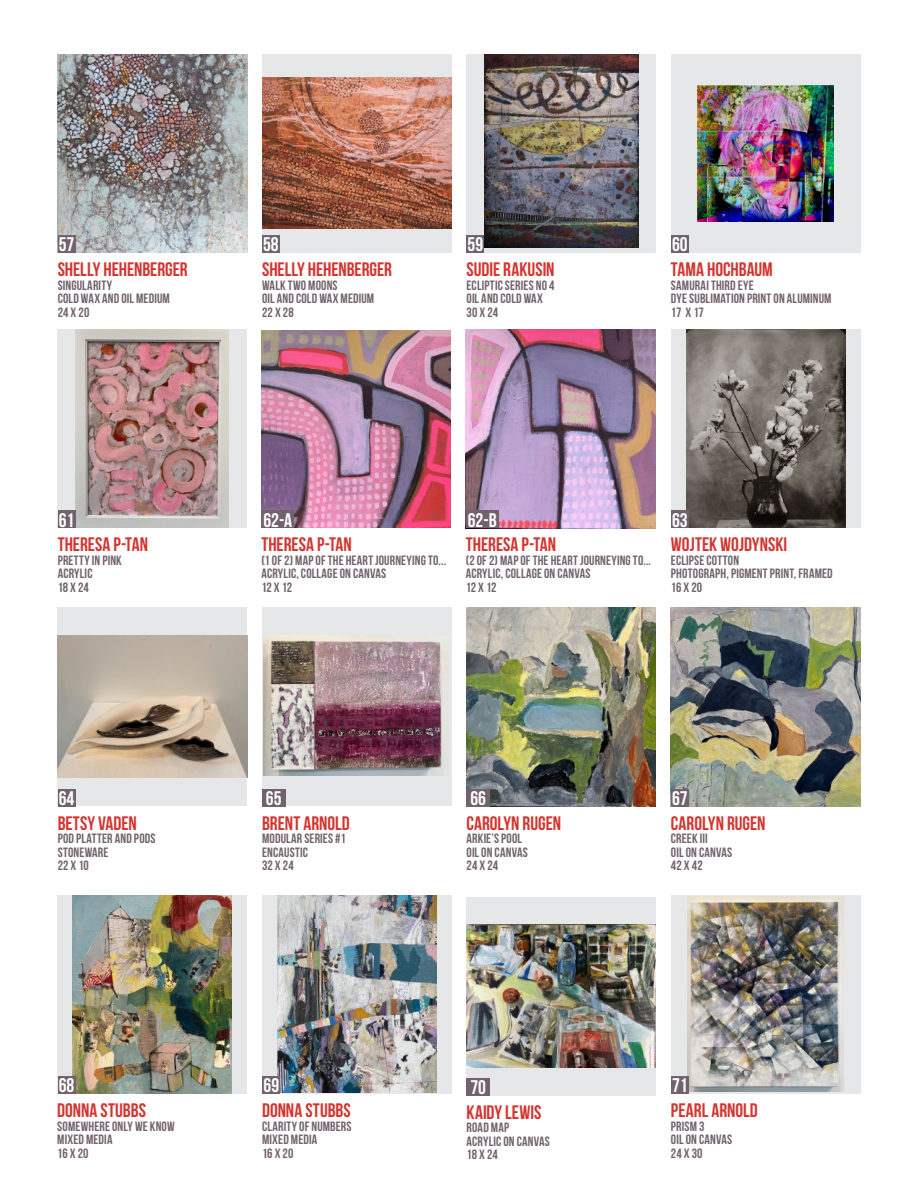
<style>
.page{position:relative;width:918px;height:1188px;background:#fff}
.page>*{position:absolute;margin:0;border:0;box-sizing:border-box;transform-origin:0 0}
.t1{font:700 19.65px "Bebas Neue";color:#fff}
.t2{font:700 19.5px "Bebas Neue";color:#d23631}
.t3{font:700 13.5px/13.5px "Bebas Neue";letter-spacing:.01em;color:#72626b}
</style>
<div class="page">
<div style="left:671px;top:895px;width:189px;height:199px;background:#e6e7e9"></div>
<img style="left:688px;top:897px;width:155px;height:194px">
<div style="left:58px;top:608px;width:189px;height:198px;background:#e6e7e9"></div>
<img style="left:58px;top:636px;width:189px;height:142px">
<div style="left:58px;top:329px;width:189px;height:199px;background:#e6e7e9"></div>
<img style="left:76px;top:329px;width:153px;height:199px">
<div style="left:671px;top:329px;width:189px;height:199px;background:#e6e7e9"></div>
<img style="left:686px;top:329px;width:159px;height:199px">
<div style="left:671px;top:54px;width:189px;height:199px;background:#e6e7e9"></div>
<img style="left:698px;top:85px;width:136px;height:136px">
<img style="left:58px;top:54px;width:189px;height:199px">
<div style="left:262px;top:54px;width:189px;height:199px;background:#e6e7e9"></div>
<img style="left:262px;top:78px;width:189px;height:151px">
<div style="left:467px;top:54px;width:189px;height:199px;background:#e6e7e9"></div>
<img style="left:484px;top:54px;width:155px;height:194px">
<div style="left:58px;top:235px;width:17px;height:18px;background:#72626b"></div>
<div style="left:262px;top:235px;width:18px;height:18px;background:#72626b"></div>
<div style="left:467px;top:235px;width:17px;height:18px;background:#72626b"></div>
<div style="left:671px;top:235px;width:18px;height:18px;background:#72626b"></div>
<div style="left:58px;top:511px;width:17px;height:17px;background:#72626b"></div>
<div style="left:671px;top:511px;width:18px;height:17px;background:#72626b"></div>
<div style="left:58px;top:789px;width:17px;height:17px;background:#72626b"></div>
<img style="left:671px;top:608px;width:189px;height:198px">
<div style="left:262px;top:608px;width:189px;height:198px;background:#e6e7e9"></div>
<img style="left:264px;top:636px;width:186px;height:140px">
<img style="left:467px;top:608px;width:189px;height:198px">
<div style="left:467px;top:789px;width:23px;height:17px;background:#72626b"></div>
<div style="left:262px;top:789px;width:23px;height:17px;background:#72626b"></div>
<div style="left:671px;top:789px;width:18px;height:17px;background:#72626b"></div>
<div style="left:57px;top:895px;width:190px;height:199px;background:#e6e7e9"></div>
<img style="left:73px;top:895px;width:158px;height:199px">
<div style="left:467px;top:897px;width:189px;height:198px;background:#e6e7e9"></div>
<img style="left:467px;top:924px;width:189px;height:144px">
<div style="left:467px;top:1078px;width:23px;height:17px;background:#72626b"></div>
<div style="left:58px;top:1076px;width:17px;height:18px;background:#72626b"></div>
<div style="left:671px;top:1076px;width:18px;height:18px;background:#72626b"></div>
<img style="left:261px;top:330px;width:190px;height:198px">
<img style="left:466px;top:329px;width:189px;height:199px">
<div style="left:261px;top:511px;width:33px;height:17px;background:#72626b"></div>
<div style="left:466px;top:511px;width:33px;height:17px;background:#72626b"></div>
<div style="left:262px;top:895px;width:189px;height:199px;background:#e6e7e9"></div>
<img style="left:277px;top:895px;width:159px;height:198px">
<div style="left:262px;top:1076px;width:18px;height:18px;background:#72626b"></div>
<h1 class="t1" style="left:59px;top:234px;width:17px">57</h1>
<h2 class="t2" style="left:58px;top:259px;width:131px">SHELLY HEHENBERGER</h2>
<p class="t3" style="left:58px;top:278px;width:114px">SINGULARITY<br>COLD WAX AND OIL MEDIUM<br>24 X 20</p>
<h1 class="t1" style="left:263px;top:234px;width:17px">58</h1>
<h2 class="t2" style="left:262px;top:259px;width:131px">SHELLY HEHENBERGER</h2>
<p class="t3" style="left:262px;top:278px;width:114px">WALK TWO MOONS<br>OIL AND COLD WAX MEDIUM<br>22 X 28</p>
<h1 class="t1" style="left:468px;top:234px;width:17px">59</h1>
<h2 class="t2" style="left:467px;top:259px;width:90px">SUDIE RAKUSIN</h2>
<p class="t3" style="left:467px;top:278px;width:89px">ECLIPTIC SERIES NO 4<br>OIL AND COLD WAX<br>30 X 24</p>
<h1 class="t1" style="left:672px;top:234px;width:17px">60</h1>
<h2 class="t2" style="left:671px;top:259px;width:103px">TAMA HOCHBAUM</h2>
<p class="t3" style="left:671px;top:278px;width:162px">SAMURAI THIRD EYE<br>DYE SUBLIMATION PRINT ON ALUMINUM<br>17 X 17</p>
<h1 class="t1" style="left:59px;top:509px;width:17px">61</h1>
<h2 class="t2" style="left:58px;top:534px;width:92px">THERESA P-TAN</h2>
<p class="t3" style="left:58px;top:553px;width:66px">PRETTY IN PINK<br>ACRYLIC<br>18 X 24</p>
<h1 class="t1" style="left:263px;top:509px;width:30px">62-A</h1>
<h1 class="t1" style="left:468px;top:509px;width:30px">62-B</h1>
<h2 class="t2" style="left:261px;top:534px;width:92px">THERESA P-TAN</h2>
<p class="t3" style="left:261px;top:553px;width:186px">(1 OF 2) MAP OF THE HEART JOURNEYING TO...<br>ACRYLIC, COLLAGE ON CANVAS<br>12 X 12</p>
<h2 class="t2" style="left:466px;top:534px;width:92px">THERESA P-TAN</h2>
<p class="t3" style="left:466px;top:553px;width:187px">(2 OF 2) MAP OF THE HEART JOURNEYING TO...<br>ACRYLIC, COLLAGE ON CANVAS<br>12 X 12</p>
<h1 class="t1" style="left:672px;top:509px;width:17px">63</h1>
<h2 class="t2" style="left:671px;top:534px;width:118px">WOJTEK WOJDYNSKI</h2>
<p class="t3" style="left:671px;top:553px;width:163px">ECLIPSE COTTON<br>PHOTOGRAPH, PIGMENT PRINT, FRAMED<br>16 X 20</p>
<h1 class="t1" style="left:59px;top:787px;width:17px">64</h1>
<h2 class="t2" style="left:58px;top:812px;width:81px">BETSY VADEN</h2>
<p class="t3" style="left:58px;top:831px;width:99px">POD PLATTER AND PODS<br>STONEWARE<br>22 X 10</p>
<h1 class="t1" style="left:266px;top:787px;width:17px">65</h1>
<h1 class="t1" style="left:470px;top:787px;width:17px">66</h1>
<h1 class="t1" style="left:672px;top:787px;width:17px">67</h1>
<h2 class="t2" style="left:262px;top:812px;width:89px">BRENT ARNOLD</h2>
<p class="t3" style="left:262px;top:831px;width:85px">MODULAR SERIES #1<br>ENCAUSTIC<br>32 X 24</p>
<h2 class="t2" style="left:467px;top:812px;width:96px">CAROLYN RUGEN</h2>
<p class="t3" style="left:467px;top:831px;width:63px">ARKIE’S POOL<br>OIL ON CANVAS<br>24 X 24</p>
<h2 class="t2" style="left:671px;top:812px;width:96px">CAROLYN RUGEN</h2>
<p class="t3" style="left:671px;top:831px;width:63px">CREEK III<br>OIL ON CANVAS<br>42 X 42</p>
<h1 class="t1" style="left:59px;top:1075px;width:17px">68</h1>
<h1 class="t1" style="left:470px;top:1077px;width:17px">70</h1>
<h1 class="t1" style="left:264px;top:1075px;width:17px">69</h1>
<h2 class="t2" style="left:57px;top:1100px;width:90px">DONNA STUBBS</h2>
<p class="t3" style="left:57px;top:1119px;width:119px">SOMEWHERE ONLY WE KNOW<br>MIXED MEDIA<br>16 X 20</p>
<h2 class="t2" style="left:262px;top:1100px;width:90px">DONNA STUBBS</h2>
<p class="t3" style="left:262px;top:1119px;width:91px">CLARITY OF NUMBERS<br>MIXED MEDIA<br>16 X 20</p>
<h2 class="t2" style="left:467px;top:1101px;width:76px">KAIDY LEWIS</h2>
<p class="t3" style="left:467px;top:1121px;width:85px">ROAD MAP<br>ACRYLIC ON CANVAS<br>18 X 24</p>
<h1 class="t1" style="left:672px;top:1075px;width:17px">71</h1>
<h2 class="t2" style="left:671px;top:1100px;width:88px">PEARL ARNOLD</h2>
<p class="t3" style="left:671px;top:1119px;width:63px">PRISM 3<br>OIL ON CANVAS<br>24 X 30</p>
</div>
